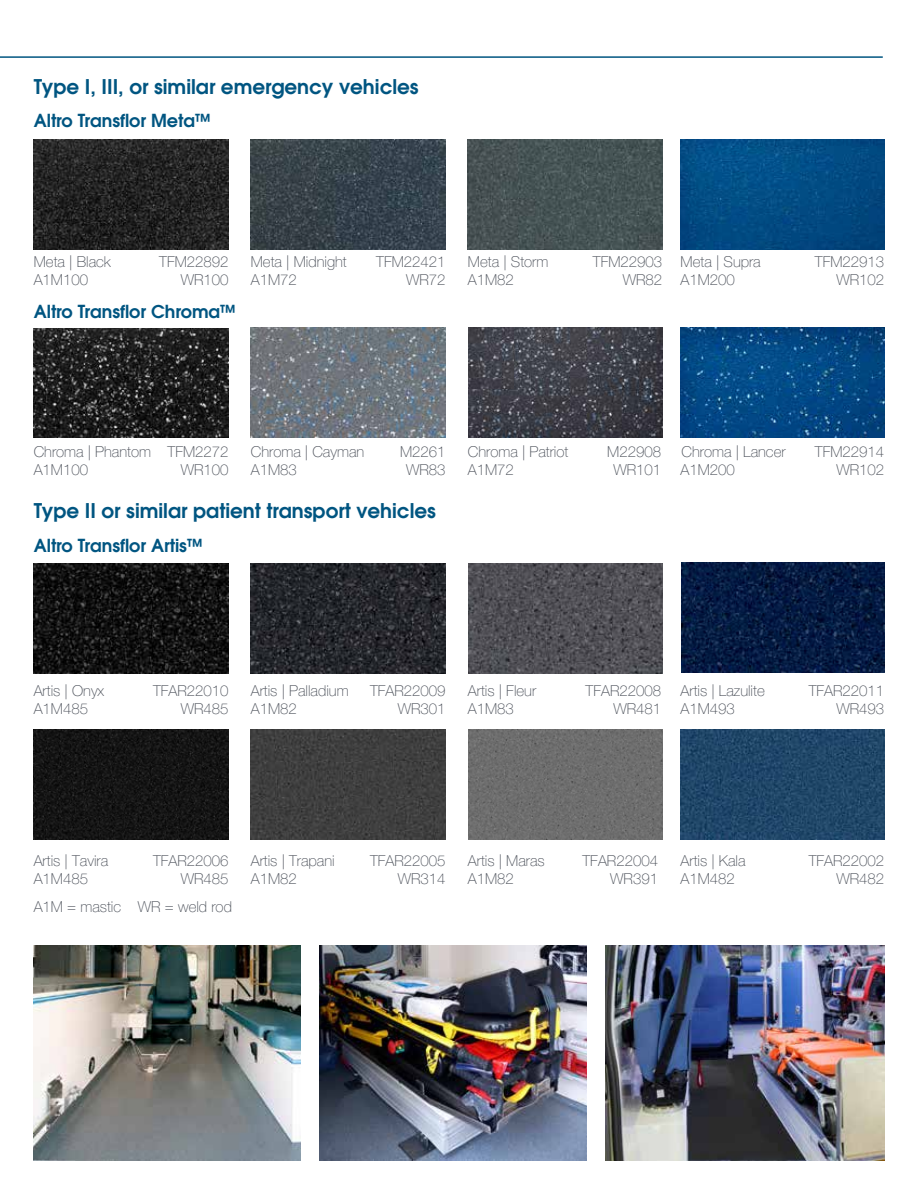
<style>
.page{position:relative;width:918px;height:1188px;background:#fff}
.page>*{position:absolute;margin:0;border:0;box-sizing:border-box;transform-origin:0 0}
.t1{font:600 19.95px "Avant Garde";color:#005581}
.t2{font:600 17.7px "Avant Garde";color:#005581}
.t3{font:100 15px/18px "Helvetica Neue LT Pro";color:#474c55}
</style>
<div class="page">
<img style="left:320px;top:945px;width:266px;height:216px">
<img style="left:34px;top:139px;width:195px;height:110px">
<img style="left:251px;top:139px;width:195px;height:110px">
<img style="left:468px;top:139px;width:195px;height:110px">
<img style="left:681px;top:139px;width:203px;height:110px">
<img style="left:251px;top:328px;width:195px;height:110px">
<img style="left:681px;top:328px;width:203px;height:110px">
<img style="left:34px;top:328px;width:195px;height:110px">
<img style="left:469px;top:563px;width:193px;height:110px">
<img style="left:681px;top:730px;width:203px;height:110px">
<img style="left:681px;top:563px;width:203px;height:110px">
<img style="left:468px;top:730px;width:194px;height:110px">
<img style="left:34px;top:563px;width:195px;height:110px">
<img style="left:251px;top:563px;width:195px;height:110px">
<img style="left:34px;top:730px;width:195px;height:110px">
<img style="left:251px;top:730px;width:195px;height:110px">
<img style="left:34px;top:945px;width:267px;height:216px">
<img style="left:605px;top:945px;width:279px;height:216px">
<img style="left:468px;top:328px;width:194px;height:110px">
<img style="left:468px;top:328px;width:46px;height:60px">
<hr style="left:0;top:56px;width:883px;height:2px;background:#005581">
<h1 class="t1" style="left:34px;top:74px;width:386px">Type I, III, or similar emergency vehicles</h1>
<p class="t2" style="left:34px;top:109px;width:181px">Altro Transflor Meta™</p>
<p class="t3" style="left:34px;top:253px;width:79px">Meta | Black</p>
<p class="t3" style="left:159px;top:253px;width:71px">TFM22892</p>
<p class="t3" style="left:34px;top:271px;width:56px">A1M100</p>
<p class="t3" style="left:181px;top:271px;width:49px">WR100</p>
<p class="t2" style="left:34px;top:300px;width:206px">Altro Transflor Chroma™</p>
<p class="t3" style="left:251px;top:253px;width:98px">Meta | Midnight</p>
<p class="t3" style="left:376px;top:253px;width:71px">TFM22421</p>
<p class="t3" style="left:251px;top:271px;width:48px">A1M72</p>
<p class="t3" style="left:406px;top:271px;width:41px">WR72</p>
<p class="t3" style="left:468px;top:253px;width:82px">Meta | Storm</p>
<p class="t3" style="left:593px;top:253px;width:71px">TFM22903</p>
<p class="t3" style="left:468px;top:271px;width:48px">A1M82</p>
<p class="t3" style="left:623px;top:271px;width:41px">WR82</p>
<p class="t3" style="left:681px;top:253px;width:82px">Meta | Supra</p>
<p class="t3" style="left:815px;top:253px;width:71px">TFM22913</p>
<p class="t3" style="left:681px;top:271px;width:56px">A1M200</p>
<p class="t3" style="left:836px;top:271px;width:49px">WR102</p>
<p class="t3" style="left:34px;top:442px;width:196px">Chroma | Phantom TFM2272<br>A1M100</p>
<p class="t3" style="left:181px;top:460px;width:49px">WR100</p>
<p class="t3" style="left:251px;top:442px;width:115px">Chroma | Cayman</p>
<p class="t3" style="left:400px;top:442px;width:47px">M2261</p>
<p class="t3" style="left:251px;top:460px;width:48px">A1M83</p>
<p class="t3" style="left:406px;top:460px;width:41px">WR83</p>
<h1 class="t1" style="left:34px;top:498px;width:404px">Type II or similar patient transport vehicles</h1>
<p class="t2" style="left:34px;top:534px;width:172px">Altro Transflor Artis™</p>
<p class="t3" style="left:468px;top:442px;width:102px">Chroma | Patriot</p>
<p class="t3" style="left:607px;top:442px;width:55px">M22908</p>
<p class="t3" style="left:468px;top:460px;width:48px">A1M72</p>
<p class="t3" style="left:613px;top:460px;width:49px">WR101</p>
<p class="t3" style="left:682px;top:442px;width:106px">Chroma | Lancer</p>
<p class="t3" style="left:815px;top:442px;width:71px">TFM22914</p>
<p class="t3" style="left:681px;top:460px;width:56px">A1M200</p>
<p class="t3" style="left:836px;top:460px;width:49px">WR102</p>
<p class="t3" style="left:34px;top:682px;width:72px">Artis | Onyx</p>
<p class="t3" style="left:153px;top:682px;width:77px">TFAR22010</p>
<p class="t3" style="left:34px;top:700px;width:56px">A1M485</p>
<p class="t3" style="left:181px;top:700px;width:49px">WR485</p>
<p class="t3" style="left:251px;top:682px;width:99px">Artis | Palladium</p>
<p class="t3" style="left:370px;top:682px;width:77px">TFAR22009</p>
<p class="t3" style="left:251px;top:700px;width:48px">A1M82</p>
<p class="t3" style="left:398px;top:700px;width:49px">WR301</p>
<p class="t3" style="left:468px;top:682px;width:70px">Artis | Fleur</p>
<p class="t3" style="left:586px;top:682px;width:77px">TFAR22008</p>
<p class="t3" style="left:468px;top:700px;width:48px">A1M83</p>
<p class="t3" style="left:613px;top:700px;width:49px">WR481</p>
<p class="t3" style="left:681px;top:682px;width:86px">Artis | Lazulite</p>
<p class="t3" style="left:809px;top:682px;width:77px">TFAR22011</p>
<p class="t3" style="left:681px;top:700px;width:56px">A1M493</p>
<p class="t3" style="left:836px;top:700px;width:49px">WR493</p>
<p class="t3" style="left:34px;top:851px;width:76px">Artis | Tavira</p>
<p class="t3" style="left:153px;top:851px;width:77px">TFAR22006</p>
<p class="t3" style="left:34px;top:869px;width:56px">A1M485</p>
<p class="t3" style="left:181px;top:869px;width:49px">WR485</p>
<p class="t3" style="left:34px;top:898px;width:200px">A1M = mastic WR = weld rod</p>
<p class="t3" style="left:251px;top:851px;width:85px">Artis | Trapani</p>
<p class="t3" style="left:370px;top:851px;width:77px">TFAR22005</p>
<p class="t3" style="left:251px;top:869px;width:48px">A1M82</p>
<p class="t3" style="left:398px;top:869px;width:49px">WR314</p>
<p class="t3" style="left:468px;top:851px;width:78px">Artis | Maras</p>
<p class="t3" style="left:583px;top:851px;width:77px">TFAR22004</p>
<p class="t3" style="left:468px;top:869px;width:48px">A1M82</p>
<p class="t3" style="left:610px;top:869px;width:49px">WR391</p>
<p class="t3" style="left:681px;top:851px;width:67px">Artis | Kala</p>
<p class="t3" style="left:809px;top:851px;width:77px">TFAR22002</p>
<p class="t3" style="left:681px;top:869px;width:56px">A1M482</p>
<p class="t3" style="left:836px;top:869px;width:49px">WR482</p>
</div>
